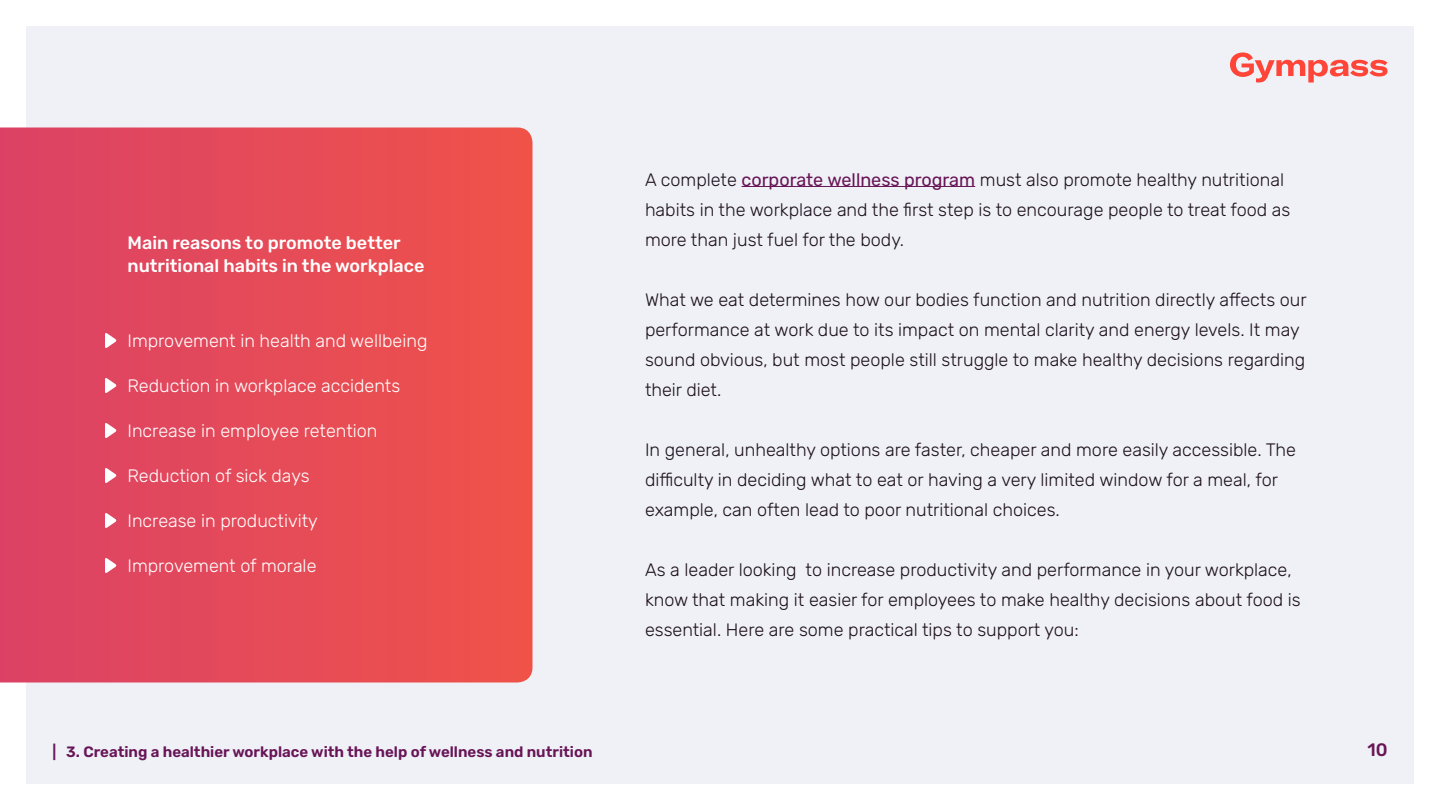
<style>
.page{position:relative;width:1440px;height:810px;background:#fff}
.page>*{position:absolute;margin:0;border:0;box-sizing:border-box;transform-origin:0 0}
.t1{font:300 18px/30px "Rubik";color:#1e111e}
.t2{font:300 18px "Rubik";color:#fff}
.t3{font:500 18px/22.5px "Rubik";color:#fff}
.t4{font:500 18px "Rubik";color:#681557}
.t5{font:600 15px "Rubik";color:#681557}
.s1{font-weight:400;color:#681556}
</style>
<div class="page">
<div style="left:26px;top:26px;width:1388px;height:758px;background:#eff1f6"></div>
<svg style="left:1230px;top:53px;width:158px;height:30px"></svg>
<svg style="left:0;top:128px;width:532px;height:554px;background:#e54a57"></svg>
<svg style="left:105px;top:333px;width:11px;height:15px"></svg>
<svg style="left:105px;top:378px;width:11px;height:15px"></svg>
<svg style="left:105px;top:423px;width:11px;height:15px"></svg>
<svg style="left:105px;top:513px;width:11px;height:15px"></svg>
<svg style="left:105px;top:468px;width:11px;height:15px"></svg>
<svg style="left:105px;top:558px;width:11px;height:15px"></svg>
<hr style="left:742px;top:186px;width:233px;height:1px;background:#681556">
<p class="t3" style="left:128px;top:232px;width:298px">Main reasons to promote better nutritional habits in the workplace</p>
<p class="t2" style="left:128px;top:331px;width:302px">Improvement in health and wellbeing</p>
<p class="t2" style="left:128px;top:376px;width:274px">Reduction in workplace accidents</p>
<p class="t2" style="left:128px;top:421px;width:252px">Increase in employee retention</p>
<p class="t2" style="left:128px;top:466px;width:184px">Reduction of sick days</p>
<p class="t2" style="left:128px;top:511px;width:192px">Increase in productivity</p>
<p class="t2" style="left:128px;top:556px;width:191px">Improvement of morale</p>
<p class="t1" style="left:645px;top:165px;width:647px">A complete <span class="s1">corporate wellness program</span> must also promote healthy nutritional habits in the workplace and the first step is to encourage people to treat food as more than just fuel for the body.</p>
<p class="t1" style="left:645px;top:285px;width:663px">What we eat determines how our bodies function and nutrition directly affects our performance at work due to its impact on mental clarity and energy levels. It may sound obvious, but most people still struggle to make healthy decisions regarding their diet.</p>
<p class="t1" style="left:645px;top:435px;width:653px">In general, unhealthy options are faster, cheaper and more easily accessible. The difficulty in deciding what to eat or having a very limited window for a meal, for example, can often lead to poor nutritional choices.</p>
<p class="t1" style="left:645px;top:555px;width:657px">As a leader looking to increase productivity and performance in your workplace, know that making it easier for employees to make healthy decisions about food is essential. Here are some practical tips to support you:</p>
<p class="t5" style="left:52px;top:743px;width:542px">| 3. Creating a healthier workplace with the help of wellness and nutrition</p>
<p class="t4" style="left:1367px;top:739px;width:22px">10</p>
</div>
